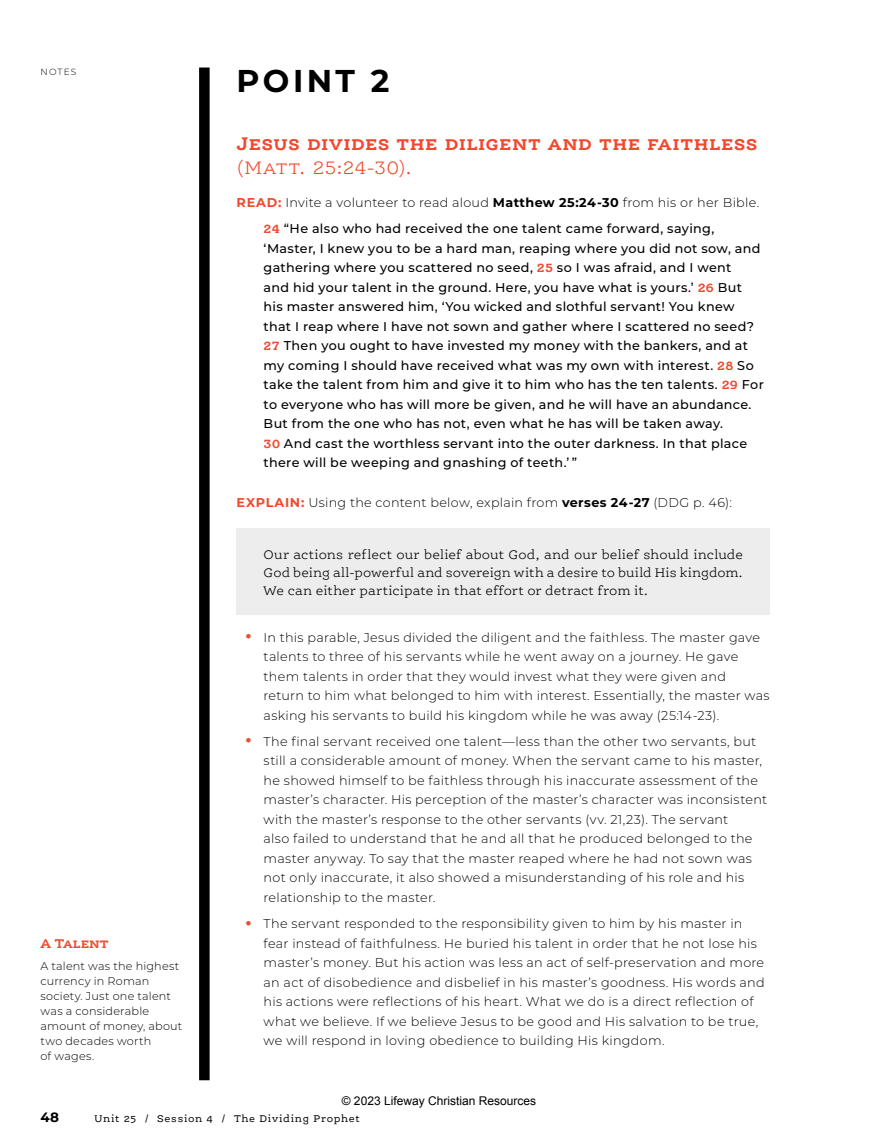
<style>
.page{position:relative;width:878px;height:1148px;background:#fff}
.page>*{position:absolute;margin:0;border:0;box-sizing:border-box;transform-origin:0 0}
.t1{font:700 31.5px "Montserrat";letter-spacing:.105em;color:#000}
.t2{font:700 19.5px "Ernestine Pro";letter-spacing:.02em;color:#f0492d}
.t3{font:300 19.5px "Ernestine Pro";letter-spacing:.005em;color:#f0492d}
.t4{font:300 13.5px/18px "Ernestine Pro";letter-spacing:.005em;color:#000;text-align:justify}
.t5{font:700 13.5px "Ernestine Pro";letter-spacing:-.005em;color:#f0492d}
.t6{font:700 13.5px "Montserrat";color:#000}
.t7{font:300 12.75px/19.5px "Montserrat";letter-spacing:.02em;color:#000}
.t8{font:500 12.75px/19.5px "Montserrat";letter-spacing:.025em;color:#000}
.t9{font:12px "Arial";color:#000}
.t10{font:300 11.25px/15px "Montserrat";letter-spacing:.02em;color:#000}
.t11{font:10.5px "Ernestine Pro";letter-spacing:.065em;color:#000}
.t12{font:300 9px "Montserrat";letter-spacing:.125em;color:#000}
.s1{font-weight:700;color:#f0492d}
.s2{font-weight:300}
.s3{font-weight:700}
.s4{font-family:"Ernestine Pro";font-weight:700;color:#f0492d}
.s5{font-size:36px;color:#f0492d}
</style>
<div class="page">
<div style="left:199px;top:68px;width:11px;height:1012px;background:#000"></div>
<div style="left:237px;top:528px;width:533px;height:87px;background:#ededee"></div>
<p class="t12" style="left:40px;top:66px;width:37px">NOTES</p>
<p class="t5" style="left:40px;top:935px;width:70px">A Talent</p>
<p class="t10" style="left:40px;top:958px;width:143px">A talent was the highest currency in Roman society. Just one talent was a considerable amount of money, about two decades worth<br>of wages.</p>
<h1 class="t1" style="left:237px;top:58px;width:154px">POINT 2</h1>
<h2 class="t2" style="left:237px;top:131px;width:522px">Jesus divides the diligent and the faithless</h2>
<h2 class="t3" style="left:237px;top:156px;width:177px">(Matt. 25:24-30).</h2>
<p class="t8" style="left:263px;top:189px;width:497px;line-height:26.2px;text-indent:-27px"><span class="s1">READ:</span> <span class="s2">Invite a volunteer to read aloud</span> <span class="s3">Matthew 25:24-30</span> <span class="s2">from his or her Bible.<br></span><span class="s4">24</span> “He also who had received the one talent came forward, saying,</p>
<p class="t8" style="left:263px;top:238px;width:502px">‘Master, I knew you to be a hard man, reaping where you did not sow, and gathering where you scattered no seed, <span class="s4">25</span> so I was afraid, and I went<br>and hid your talent in the ground. Here, you have what is yours.’ <span class="s4">26</span> But his master answered him, ‘You wicked and slothful servant! You knew that I reap where I have not sown and gather where I scattered no seed?<br><span class="s4">27</span> Then you ought to have invested my money with the bankers, and at my coming I should have received what was my own with interest. <span class="s4">28</span> So take the talent from him and give it to him who has the ten talents. <span class="s4">29</span> For to everyone who has will more be given, and he will have an abundance.<br>But from the one who has not, even what he has will be taken away.<br><span class="s4">30</span> And cast the worthless servant into the outer darkness. In that place there will be weeping and gnashing of teeth.’ ”</p>
<p class="t7" style="left:236px;top:492px;width:497px"><span class="s1">EXPLAIN:</span> Using the content below, explain from <span class="s3">verses 24-27</span> (DDG p. 46):</p>
<p class="t4" style="left:264px;top:545px;width:481px">Our actions reflect our belief about God, and our belief should include God being all-powerful and sovereign with a desire to build His kingdom.<br>We can either participate in that effort or detract from it.</p>
<p class="t7" style="left:264px;top:627px;width:507px;text-indent:-20px"><span class="s5">•</span> In this parable, Jesus divided the diligent and the faithless. The master gave talents to three of his servants while he went away on a journey. He gave them talents in order that they would invest what they were given and<br>return to him what belonged to him with interest. Essentially, the master was asking his servants to build his kingdom while he was away (25:14-23).</p>
<p class="t7" style="left:264px;top:731px;width:505px;text-indent:-20px"><span class="s5">•</span> The final servant received one talent—less than the other two servants, but still a considerable amount of money. When the servant came to his master, he showed himself to be faithless through his inaccurate assessment of the master’s character. His perception of the master’s character was inconsistent with the master’s response to the other servants (vv. 21,23). The servant<br>also failed to understand that he and all that he produced belonged to the master anyway. To say that the master reaped where he had not sown was not only inaccurate, it also showed a misunderstanding of his role and his relationship to the master.</p>
<p class="t7" style="left:264px;top:913px;width:502px;text-indent:-20px"><span class="s5">•</span> The servant responded to the responsibility given to him by his master in fear instead of faithfulness. He buried his talent in order that he not lose his master’s money. But his action was less an act of self-preservation and more an act of disobedience and disbelief in his master’s goodness. His words and his actions were reflections of his heart. What we do is a direct reflection of what we believe. If we believe Jesus to be good and His salvation to be true, we will respond in loving obedience to building His kingdom.</p>
<p class="t9" style="left:342px;top:1092px;width:196px">© 2023 Lifeway Christian Resources</p>
<p class="t6" style="left:40px;top:1107px;width:20px">48</p>
<p class="t11" style="left:94px;top:1112px;width:267px">Unit 25 / Session 4 / The Dividing Prophet</p>
</div>
